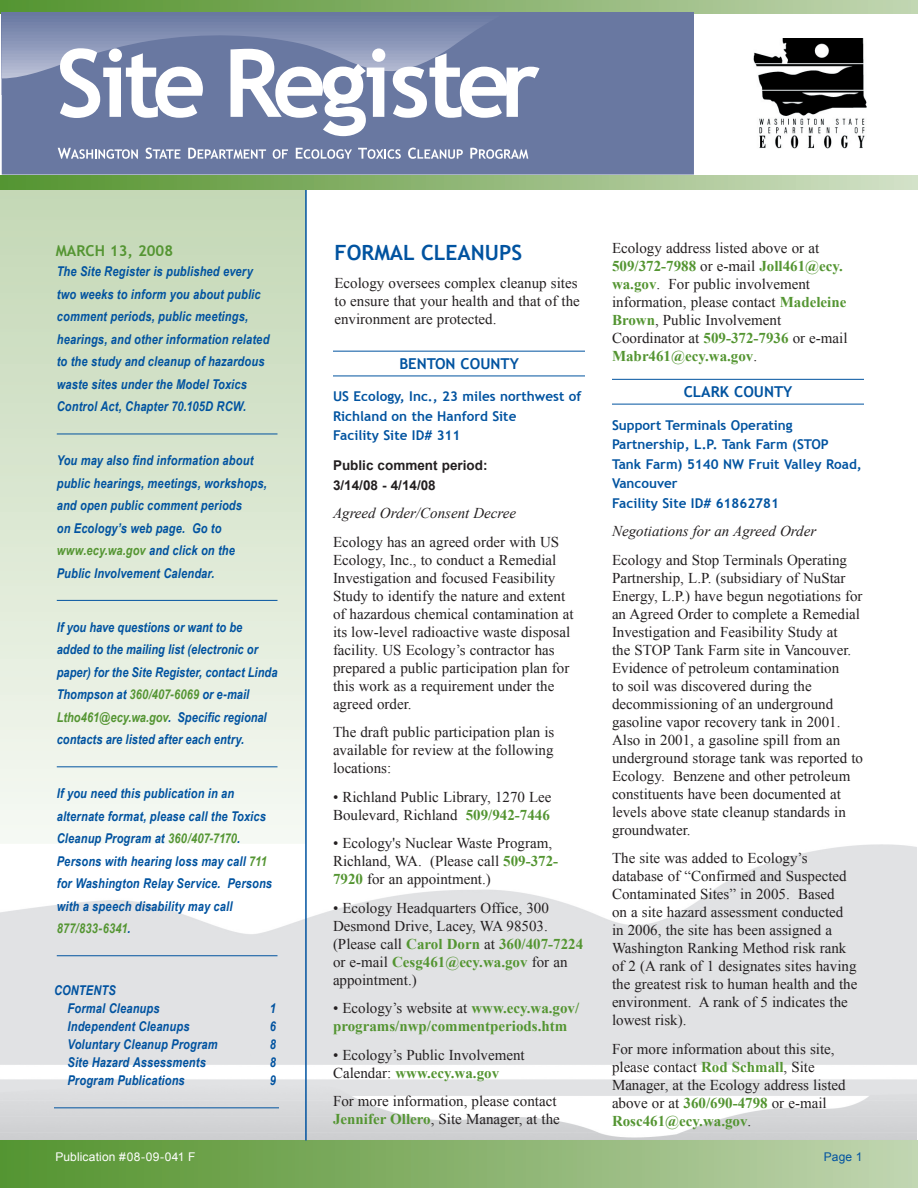
<style>
.page{position:relative;width:918px;height:1188px;background:#fff}
.page>*{position:absolute;margin:0;border:0;box-sizing:border-box;transform-origin:0 0}
.t1{font:700 21px "Trebuchet MS";color:#0153a0}
.t2{font:15px/18px "Times New Roman";color:#231f20}
.t3{font:700 15px/18px "Times New Roman";color:#549532}
.t4{font:italic 15px "Times New Roman";color:#231f20}
.t5{font:700 15px "Trebuchet MS";color:#0153a0}
.t6{font:700 15px "Trebuchet MS";color:#549532}
.t7{font:italic 700 13.5px/22.5px "Arial Narrow";letter-spacing:.01em;color:#0153a0}
.t8{font:700 13.5px/19.5px "Trebuchet MS";color:#0153a0}
.t9{font:700 13.5px/19.5px "Arial";color:#231f20}
.t10{font:12px "Arial";letter-spacing:.01em;color:#fff}
.t11{font:12px "Arial";color:#0153a0}
.s1{color:#549532}
.s2{font-weight:700;color:#549532}
.s3{font-weight:400;color:#231f20}
</style>
<div class="page">
<svg style="left:0;top:189px;width:305px;height:654px;background:#dbe7d3"></svg>
<img style="left:0;top:844px;width:916px;height:297px">
<div style="left:0;top:1141px;width:918px;height:47px;background:linear-gradient(to right,#53922d,#c0d3af)"></div>
<img style="left:754px;top:39px;width:112px;height:110px">
<hr style="left:305px;top:176px;width:2px;height:965px;background:#0153a0">
<hr style="left:54px;top:1107px;width:225px;height:1px;background:#0153a0">
<svg style="left:0;top:175px;width:918px;height:14px;background:#91b777"></svg>
<svg style="left:0;top:0;width:918px;height:14px;background:#8ab36f"></svg>
<svg style="left:2px;top:12px;width:692px;height:163px;background:#6e7da4"></svg>
<svg style="left:60px;top:48px;width:143px;height:70px"></svg>
<svg style="left:231px;top:48px;width:154px;height:88px"></svg>
<svg style="left:393px;top:53px;width:147px;height:65px"></svg>
<svg style="left:58px;top:148px;width:80px;height:11px"></svg>
<svg style="left:146px;top:148px;width:34px;height:11px"></svg>
<svg style="left:188px;top:148px;width:78px;height:11px"></svg>
<svg style="left:273px;top:149px;width:15px;height:10px"></svg>
<svg style="left:296px;top:148px;width:56px;height:11px"></svg>
<svg style="left:358px;top:148px;width:43px;height:11px"></svg>
<svg style="left:408px;top:148px;width:55px;height:11px"></svg>
<svg style="left:470px;top:148px;width:58px;height:11px"></svg>
<hr style="left:333px;top:351px;width:252px;height:1px;background:#0153a0">
<hr style="left:333px;top:376px;width:252px;height:1px;background:#0153a0">
<hr style="left:612px;top:379px;width:252px;height:1px;background:#0153a0">
<hr style="left:612px;top:404px;width:252px;height:1px;background:#0153a0">
<hr style="left:57px;top:434px;width:221px;height:1px;background:#0153a0">
<hr style="left:57px;top:600px;width:221px;height:1px;background:#0153a0">
<hr style="left:57px;top:766px;width:221px;height:1px;background:#0153a0">
<hr style="left:57px;top:955px;width:221px;height:1px;background:#0153a0">
<p class="t6" style="left:56px;top:241px;width:119px">MARCH 13, 2008</p>
<p class="t7" style="left:57px;top:260px;width:214px">The Site Register is published every two weeks to inform you about public comment periods, public meetings, hearings, and other information related to the study and cleanup of hazardous waste sites under the Model Toxics Control Act, Chapter 70.105D RCW.</p>
<p class="t7" style="left:57px;top:449px;width:212px">You may also find information about public hearings, meetings, workshops, and open public comment periods<br>on Ecology’s web page. Go to <span class="s1">www.ecy.wa.gov</span> and click on the<br>Public Involvement Calendar.</p>
<p class="t7" style="left:57px;top:615px;width:222px">If you have questions or want to be added to the mailing list (electronic or paper) for the Site Register, contact Linda Thompson at <span class="s1">360/407-6069</span> or e-mail <span class="s1">Ltho461@ecy.wa.gov</span>. Specific regional contacts are listed after each entry.</p>
<p class="t7" style="left:57px;top:782px;width:217px">If you need this publication in an alternate format, please call the Toxics Cleanup Program at <span class="s1">360/407-7170</span>.<br>Persons with hearing loss may call <span class="s1">711 </span>for Washington Relay Service. Persons with a speech disability may call <span class="s1">877/833-6341</span>.</p>
<p class="t7" style="left:68px;top:981px;width:94px;line-height:18px;text-indent:-13px">CONTENTS<br>Formal Cleanups</p>
<p class="t7" style="left:270px;top:997px;width:8px">1</p>
<p class="t7" style="left:68px;top:1015px;width:124px">Independent Cleanups</p>
<p class="t7" style="left:270px;top:1015px;width:8px">6</p>
<p class="t7" style="left:68px;top:1033px;width:152px">Voluntary Cleanup Program</p>
<p class="t7" style="left:270px;top:1033px;width:8px">8</p>
<p class="t7" style="left:68px;top:1051px;width:140px">Site Hazard Assessments</p>
<p class="t7" style="left:270px;top:1051px;width:8px">8</p>
<p class="t7" style="left:68px;top:1069px;width:119px">Program Publications</p>
<p class="t7" style="left:270px;top:1069px;width:8px">9</p>
<h1 class="t1" style="left:335px;top:239px;width:189px">FORMAL CLEANUPS</h1>
<p class="t2" style="left:335px;top:274px;width:247px">Ecology oversees complex cleanup sites to ensure that your health and that of the environment are protected.</p>
<p class="t5" style="left:399px;top:354px;width:121px">BENTON COUNTY</p>
<p class="t8" style="left:333px;top:387px;width:250px">US Ecology, Inc., 23 miles northwest of<br>Richland on the Hanford Site<br>Facility Site ID# 311</p>
<p class="t9" style="left:333px;top:456px;width:156px">Public comment period:<br>3/14/08 - 4/14/08</p>
<p class="t4" style="left:333px;top:503px;width:185px">Agreed Order/Consent Decree</p>
<p class="t2" style="left:333px;top:533px;width:242px">Ecology has an agreed order with US Ecology, Inc., to conduct a Remedial Investigation and focused Feasibility Study to identify the nature and extent of hazardous chemical contamination at its low-level radioactive waste disposal facility. US Ecology’s contractor has prepared a public participation plan for this work as a requirement under the agreed order.</p>
<p class="t2" style="left:333px;top:723px;width:223px;text-align:justify">The draft public participation plan is available for review at the following locations:</p>
<p class="t2" style="left:333px;top:788px;width:220px">• Richland Public Library, 1270 Lee<br>Boulevard, Richland <span class="s2">509/942-7446</span></p>
<p class="t2" style="left:333px;top:834px;width:227px">• Ecology's Nuclear Waste Program,<br>Richland, WA. (Please call <span class="s2">509-372-<br>7920</span> for an appointment.)</p>
<p class="t2" style="left:333px;top:899px;width:252px">• Ecology Headquarters Office, 300<br>Desmond Drive, Lacey, WA 98503. (Please call <span class="s2">Carol Dorn</span> at <span class="s2">360/407-7224 </span>or e-mail <span class="s2">Cesg461@ecy.wa.gov</span> for an appointment.)</p>
<p class="t3" style="left:333px;top:999px;width:248px"><span class="s3">• Ecology’s website at</span> www.ecy.wa.gov/ programs/nwp/commentperiods.htm</p>
<p class="t2" style="left:333px;top:1046px;width:193px">• Ecology’s Public Involvement<br>Calendar: <span class="s2">www.ecy.wa.gov</span></p>
<p class="t2" style="left:333px;top:1092px;width:228px">For more information, please contact<br><span class="s2">Jennifer Ollero</span>, Site Manager, at the</p>
<p class="t2" style="left:612px;top:239px;width:237px">Ecology address listed above or at <span class="s2">509/372-7988</span> or e-mail <span class="s2">Joll461@ecy. wa.gov</span>. For public involvement information, please contact <span class="s2">Madeleine Brown</span>, Public Involvement Coordinator at <span class="s2">509-372-7936</span> or e-mail <span class="s2">Mabr461@ecy.wa.gov</span>.</p>
<p class="t5" style="left:684px;top:382px;width:110px">CLARK COUNTY</p>
<p class="t8" style="left:612px;top:415px;width:251px">Support Terminals Operating<br>Partnership, L.P. Tank Farm (STOP<br>Tank Farm) 5140 NW Fruit Valley Road,<br>Vancouver<br>Facility Site ID# 61862781</p>
<p class="t4" style="left:612px;top:521px;width:206px">Negotiations for an Agreed Order</p>
<p class="t2" style="left:612px;top:550px;width:253px">Ecology and Stop Terminals Operating Partnership, L.P. (subsidiary of NuStar Energy, L.P.) have begun negotiations for an Agreed Order to complete a Remedial Investigation and Feasibility Study at<br>the STOP Tank Farm site in Vancouver.<br>Evidence of petroleum contamination<br>to soil was discovered during the decommissioning of an underground gasoline vapor recovery tank in 2001.<br>Also in 2001, a gasoline spill from an underground storage tank was reported to Ecology. Benzene and other petroleum constituents have been documented at levels above state cleanup standards in groundwater.</p>
<p class="t2" style="left:612px;top:849px;width:247px">The site was added to Ecology’s database of “Confirmed and Suspected Contaminated Sites” in 2005. Based<br>on a site hazard assessment conducted in 2006, the site has been assigned a Washington Ranking Method risk rank of 2 (A rank of 1 designates sites having the greatest risk to human health and the environment. A rank of 5 indicates the lowest risk).</p>
<p class="t2" style="left:612px;top:1039px;width:235px">For more information about this site, please contact <span class="s2">Rod Schmall</span>, Site Manager, at the Ecology address listed above or at <span class="s2">360/690-4798</span> or e-mail <span class="s2">Rosc461@ecy.wa.gov</span>.</p>
<p class="t10" style="left:56px;top:1149px;width:142px">Publication #08-09-041 F</p>
<p class="t11" style="left:824px;top:1149px;width:40px">Page 1</p>
</div>
